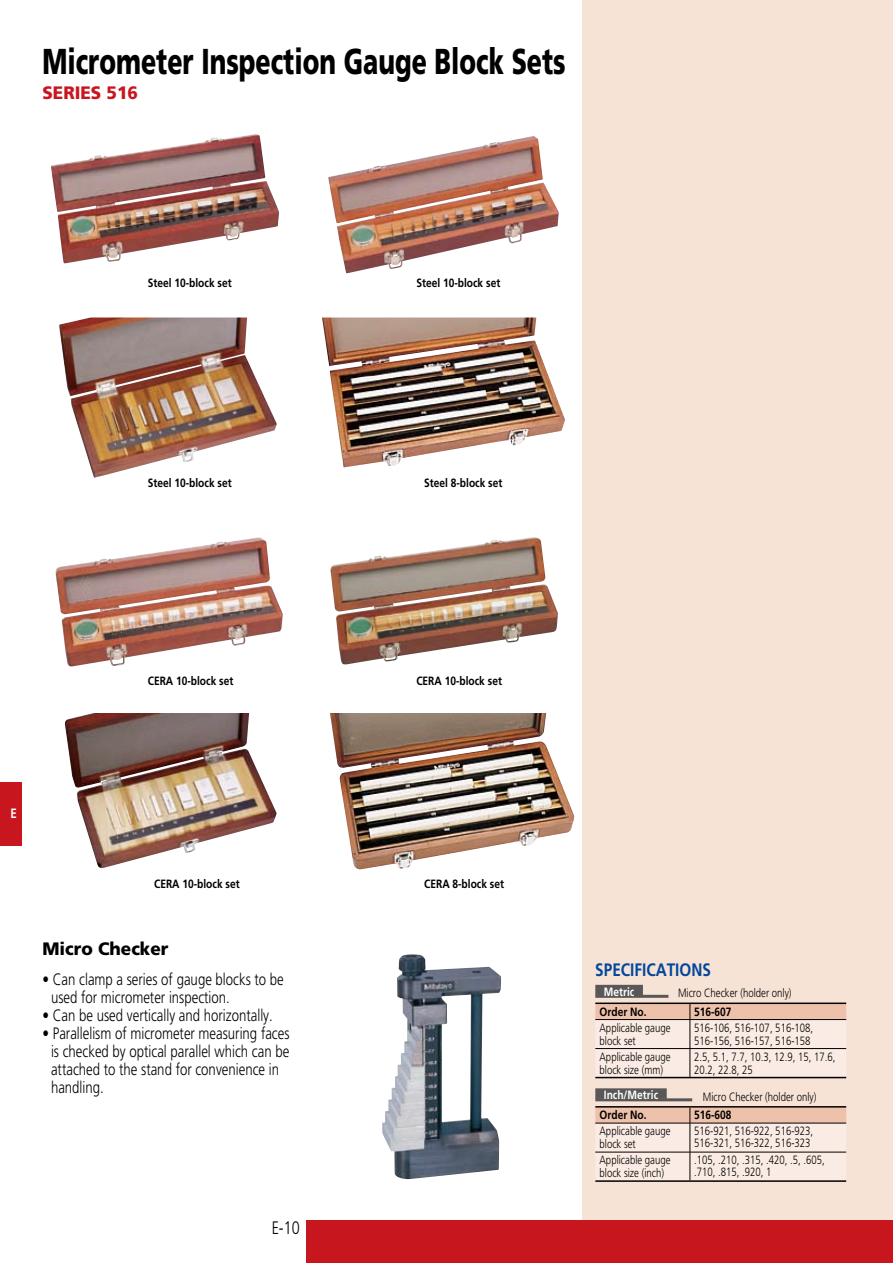
<style>
.page{position:relative;width:893px;height:1263px;background:#fff}
.page>*{position:absolute;margin:0;border:0;box-sizing:border-box;transform-origin:0 0}
.t1{font:900 36px "Mitutoyo Frutiger";color:#000;scale:.73 1}
.t2{font:700 18px "Mitutoyo Frutiger";color:#00479d}
.t3{font:900 18px "Mitutoyo Frutiger";color:#000}
.t4{font:900 18px "Mitutoyo Frutiger";color:#c8161e}
.t5{font:300 18px "Mitutoyo Frutiger";color:#000}
.t6{font:300 16.5px/18px "Mitutoyo Frutiger";color:#000}
.t7{font:700 13.5px "Mitutoyo Frutiger";color:#fff}
.t8{font:300 12px/12.8px "Mitutoyo Frutiger";color:#000}
.t9{font:700 12px "Mitutoyo Frutiger";color:#000}
.t10{font:700 12px "Mitutoyo Frutiger";color:#fff}
</style>
<div class="page">
<div style="left:583px;top:0;width:310px;height:1263px;background:#f7e2d6"></div>
<div style="left:306px;top:1220px;width:587px;height:43px;background:#c8161e"></div>
<div style="left:0;top:782px;width:21px;height:64px;background:#c8161e"></div>
<div style="left:595px;top:985px;width:48px;height:10px;background:#595757"></div>
<hr style="left:595px;top:995px;width:73px;height:3px;background:#595757">
<svg style="left:595px;top:1004px;width:251px;height:73px"></svg>
<hr style="left:595px;top:1002px;width:95px;height:2px;background:#000">
<hr style="left:595px;top:1019px;width:95px;height:1px;background:#000">
<hr style="left:595px;top:1048px;width:95px;height:1px;background:#000">
<hr style="left:690px;top:1002px;width:156px;height:2px;background:#000">
<hr style="left:690px;top:1019px;width:156px;height:1px;background:#000">
<hr style="left:690px;top:1048px;width:156px;height:1px;background:#000">
<hr style="left:595px;top:1077px;width:95px;height:1px;background:#000">
<hr style="left:690px;top:1077px;width:156px;height:1px;background:#000">
<div style="left:595px;top:1088px;width:72px;height:11px;background:#595757"></div>
<hr style="left:595px;top:1098px;width:97px;height:3px;background:#595757">
<hr style="left:595px;top:1106px;width:95px;height:1px;background:#000">
<hr style="left:690px;top:1106px;width:156px;height:1px;background:#000">
<hr style="left:595px;top:1180px;width:95px;height:2px;background:#000">
<hr style="left:690px;top:1180px;width:156px;height:2px;background:#000">
<svg style="left:595px;top:1107px;width:251px;height:74px"></svg>
<img style="left:51px;top:134px;width:228px;height:129px">
<img style="left:56px;top:537px;width:227px;height:130px">
<img style="left:382px;top:954px;width:119px;height:225px">
<img style="left:330px;top:713px;width:244px;height:156px">
<img style="left:322px;top:317px;width:243px;height:150px">
<img style="left:328px;top:136px;width:231px;height:137px">
<img style="left:59px;top:317px;width:218px;height:161px">
<img style="left:330px;top:537px;width:228px;height:128px">
<img style="left:65px;top:713px;width:212px;height:155px">
<h1 class="t1" style="left:43px;top:39px;width:718px">Micrometer Inspection Gauge Block Sets</h1>
<h2 class="t4" style="left:43px;top:82px;width:97px">SERIES 516</h2>
<p class="t9" style="left:148px;top:276px;width:85px">Steel 10-block set</p>
<p class="t9" style="left:416px;top:276px;width:85px">Steel 10-block set</p>
<p class="t9" style="left:148px;top:476px;width:85px">Steel 10-block set</p>
<p class="t9" style="left:424px;top:476px;width:80px">Steel 8-block set</p>
<p class="t9" style="left:148px;top:674px;width:87px">CERA 10-block set</p>
<p class="t9" style="left:416px;top:674px;width:87px">CERA 10-block set</p>
<p class="t7" style="left:11px;top:806px;width:8px">E</p>
<p class="t9" style="left:154px;top:876px;width:87px">CERA 10-block set</p>
<h2 class="t3" style="left:43px;top:937px;width:127px">Micro Checker</h2>
<h3 class="t6" style="left:51px;top:971px;width:234px;text-indent:-8px">• Can clamp a series of gauge blocks to be used for micrometer inspection.</h3>
<h3 class="t6" style="left:43px;top:1007px;width:232px">• Can be used vertically and horizontally.</h3>
<h3 class="t6" style="left:51px;top:1025px;width:240px;text-indent:-8px">• Parallelism of micrometer measuring faces is checked by optical parallel which can be attached to the stand for convenience in handling.</h3>
<p class="t9" style="left:424px;top:876px;width:81px">CERA 8-block set</p>
<h2 class="t5" style="left:272px;top:1217px;width:30px">E-10</h2>
<h2 class="t2" style="left:595px;top:959px;width:117px">SPECIFICATIONS</h2>
<p class="t10" style="left:604px;top:984px;width:32px">Metric</p>
<p class="t9" style="left:600px;top:1004px;width:49px">Order No.</p>
<p class="t9" style="left:694px;top:1004px;width:39px">516-607</p>
<p class="t8" style="left:600px;top:1021px;width:72px">Applicable gauge block set</p>
<p class="t8" style="left:694px;top:1021px;width:121px">516-106, 516-107, 516-108,<br>516-156, 516-157, 516-158</p>
<p class="t8" style="left:600px;top:1050px;width:72px">Applicable gauge block size (mm)</p>
<p class="t8" style="left:694px;top:1050px;width:143px">2.5, 5.1, 7.7, 10.3, 12.9, 15, 17.6,<br>20.2, 22.8, 25</p>
<p class="t10" style="left:604px;top:1088px;width:56px">Inch/Metric</p>
<p class="t9" style="left:600px;top:1108px;width:49px">Order No.</p>
<p class="t9" style="left:694px;top:1108px;width:39px">516-608</p>
<p class="t8" style="left:600px;top:1125px;width:72px">Applicable gauge block set</p>
<p class="t8" style="left:694px;top:1125px;width:121px;line-height:12px">516-921, 516-922, 516-923,<br>516-321, 516-322, 516-323</p>
<p class="t8" style="left:600px;top:1154px;width:72px">Applicable gauge block size (inch)</p>
<p class="t8" style="left:694px;top:1154px;width:132px;line-height:12px">.105, .210, .315, .420, .5, .605, .710, .815, .920, 1</p>
<p class="t8" style="left:678px;top:986px;width:115px">Micro Checker (holder only)</p>
<p class="t8" style="left:703px;top:1091px;width:115px">Micro Checker (holder only)</p>
</div>
